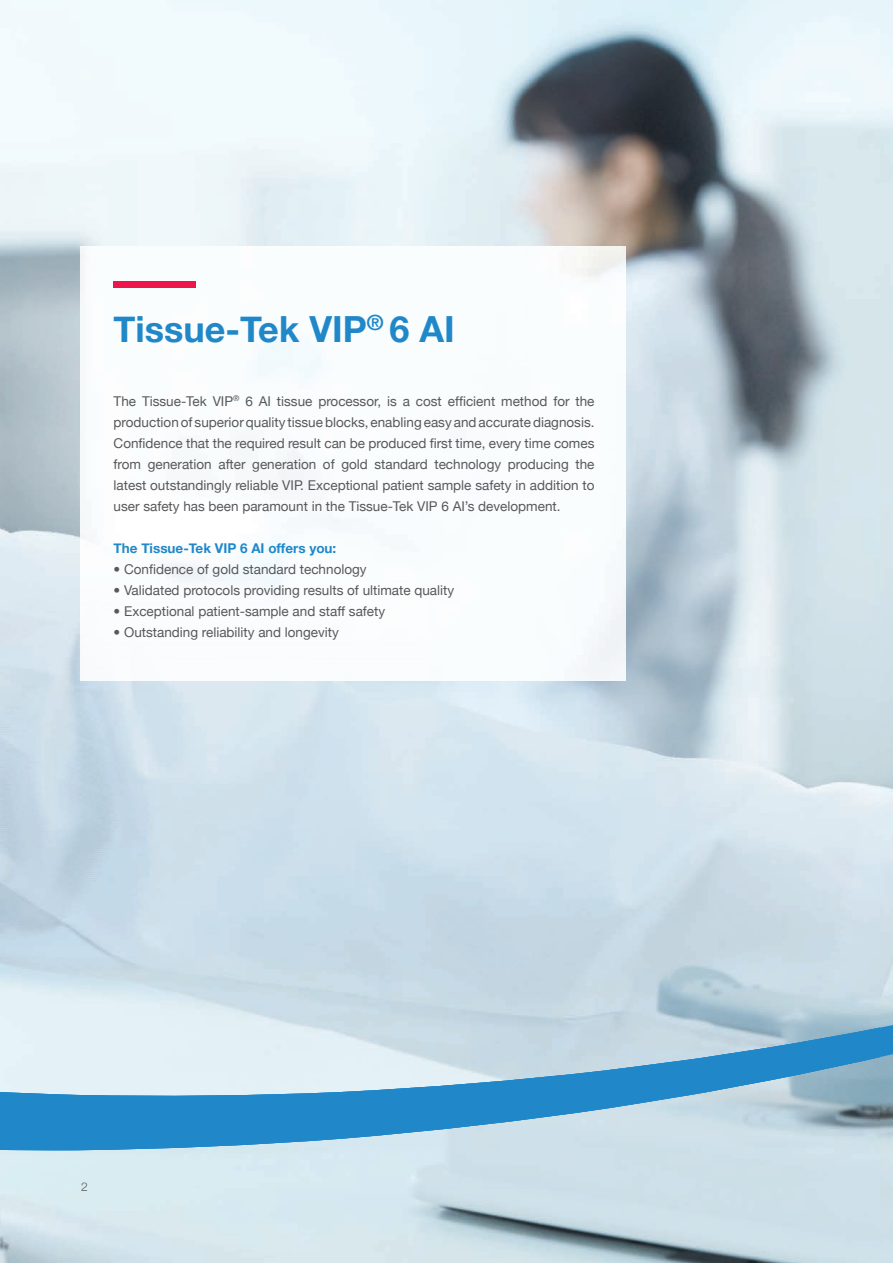
<style>
.page{position:relative;width:893px;height:1263px;background:#fff}
.page>*{position:absolute;margin:0;border:0;box-sizing:border-box;transform-origin:0 0}
.t1{font:700 36px "Helvetica Neue";color:#2088c9}
.t2{font:13.5px/21px "Helvetica Neue";color:#57585a;text-align:justify}
.t3{font:700 13.5px "Helvetica Neue";color:#2088c9}
.t4{font:300 12px "Helvetica Neue";color:#57585a}
</style>
<div class="page">
<img style="left:0;top:0;width:880px;height:1263px">
<img style="left:81px;top:247px;width:544px;height:433px">
<div style="left:114px;top:281px;width:82px;height:7px;background:#ed164b"></div>
<svg style="left:0;top:759px;width:893px;height:391px;background:#b8d3e4"></svg>
<h1 class="t1" style="left:114px;top:307px;width:343px">Tissue-Tek VIP<sup>®</sup> 6 AI</h1>
<p class="t2" style="left:114px;top:390px;width:482px">The Tissue-Tek VIP<sup>®</sup> 6 AI tissue processor, is a cost efficient method for the production of superior quality tissue blocks, enabling easy and accurate diagnosis.<br>Confidence that the required result can be produced first time, every time comes from generation after generation of gold standard technology producing the latest outstandingly reliable VIP. Exceptional patient sample safety in addition to user safety has been paramount in the Tissue-Tek VIP 6 AI’s development.</p>
<p class="t3" style="left:114px;top:539px;width:224px">The Tissue-Tek VIP 6 AI offers you:</p>
<p class="t2" style="left:114px;top:558px;width:255px">• Confidence of gold standard technology</p>
<p class="t2" style="left:114px;top:579px;width:342px">• Validated protocols providing results of ultimate quality</p>
<p class="t2" style="left:114px;top:600px;width:273px">• Exceptional patient-sample and staff safety</p>
<p class="t2" style="left:114px;top:621px;width:227px">• Outstanding reliability and longevity</p>
<p class="t4" style="left:81px;top:1179px;width:8px">2</p>
</div>
